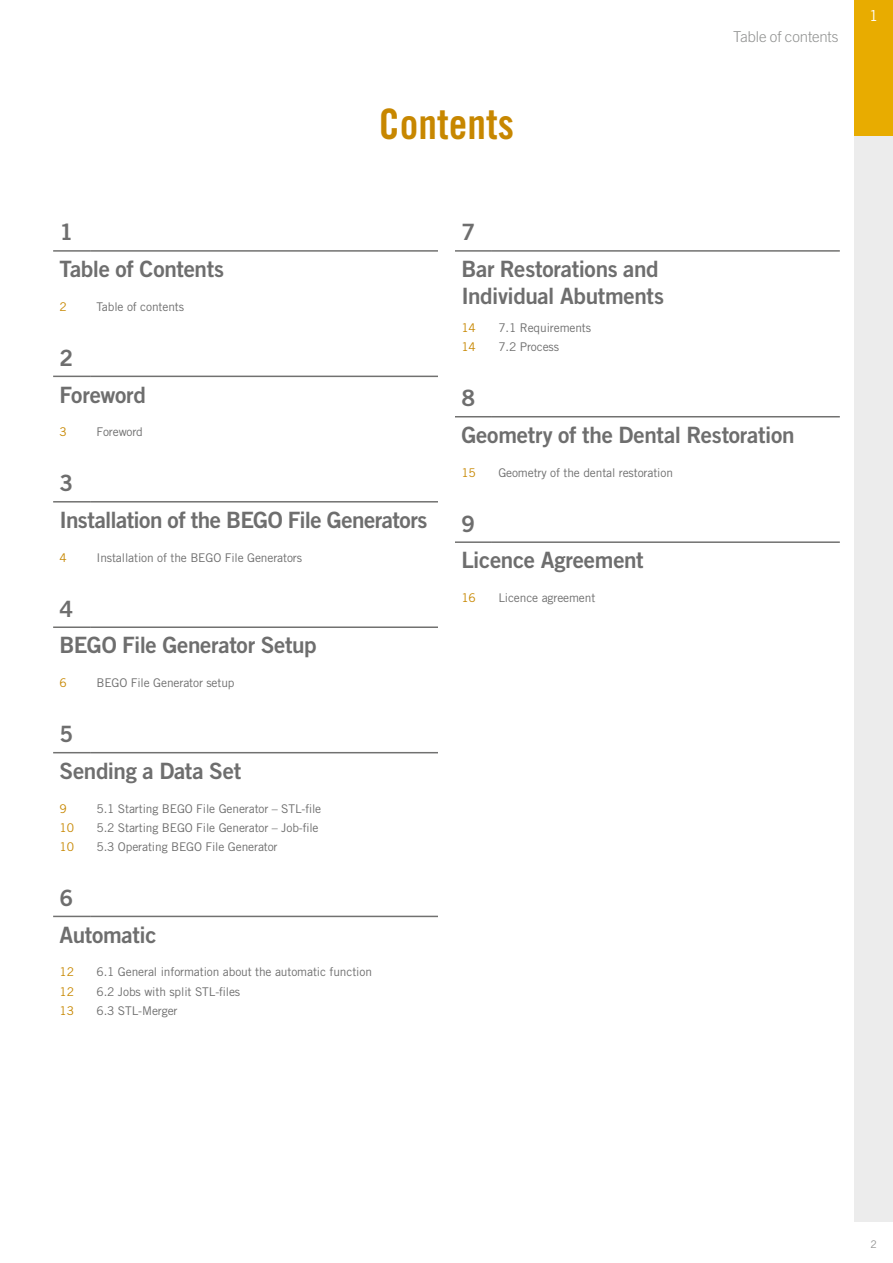
<style>
.page{position:relative;width:893px;height:1263px;background:#fff}
.page>*{position:absolute;margin:0;border:0;box-sizing:border-box;transform-origin:0 0}
.t1{font:42px "Trade Gothic LT Std Bd Cn 20";color:#c78700}
.t2{font:22.5px/36.9px "Trade Gothic LT Pro Bd 2";letter-spacing:-.015em;color:#6e6e6e}
.t3{font:300 15px "Trade Gothic LT Pro";letter-spacing:-.005em;color:#919291}
.t4{font:15px "Trade Gothic LT Pro";color:#fff}
.t5{font:12px "Trade Gothic LT Pro";letter-spacing:-.01em;color:#6e6e6e}
.t6{font:12px "Trade Gothic LT Pro";letter-spacing:-.01em;color:#c78700}
.t7{font:10.5px "Trade Gothic LT Pro";color:#919291}
</style>
<div class="page">
<div style="left:855px;top:0;width:38px;height:1221px;background:#ececec"></div>
<hr style="left:53px;top:250px;width:37px;height:2px;background:#717170">
<hr style="left:90px;top:250px;width:348px;height:2px;background:#717170">
<hr style="left:53px;top:376px;width:37px;height:1px;background:#717170">
<hr style="left:90px;top:376px;width:348px;height:1px;background:#717170">
<hr style="left:53px;top:501px;width:37px;height:1px;background:#717170">
<hr style="left:90px;top:501px;width:348px;height:1px;background:#717170">
<hr style="left:53px;top:626px;width:37px;height:2px;background:#717170">
<hr style="left:90px;top:626px;width:348px;height:2px;background:#717170">
<hr style="left:53px;top:752px;width:37px;height:1px;background:#717170">
<hr style="left:90px;top:752px;width:348px;height:1px;background:#717170">
<hr style="left:53px;top:916px;width:37px;height:1px;background:#717170">
<hr style="left:90px;top:916px;width:348px;height:1px;background:#717170">
<hr style="left:455px;top:250px;width:37px;height:2px;background:#717170">
<hr style="left:492px;top:250px;width:348px;height:2px;background:#717170">
<hr style="left:455px;top:416px;width:37px;height:1px;background:#717170">
<hr style="left:492px;top:416px;width:348px;height:1px;background:#717170">
<hr style="left:455px;top:541px;width:37px;height:2px;background:#717170">
<hr style="left:492px;top:541px;width:348px;height:2px;background:#717170">
<div style="left:855px;top:0;width:38px;height:136px;background:#e8ac00"></div>
<h1 class="t1" style="left:379px;top:98px;width:137px">Contents</h1>
<p class="t3" style="left:733px;top:28px;width:107px">Table of contents</p>
<p class="t4" style="left:869px;top:6px;width:11px">1</p>
<h2 class="t2" style="left:60px;top:213px;width:166px">1<br>Table of Contents</h2>
<p class="t6" style="left:60px;top:299px;width:9px">2</p>
<p class="t5" style="left:96px;top:299px;width:89px">Table of contents</p>
<h2 class="t2" style="left:60px;top:339px;width:88px">2<br>Foreword</h2>
<p class="t6" style="left:60px;top:425px;width:9px">3</p>
<p class="t5" style="left:96px;top:425px;width:48px">Foreword</p>
<h2 class="t2" style="left:60px;top:464px;width:370px">3<br>Installation of the BEGO File Generators</h2>
<p class="t6" style="left:60px;top:550px;width:9px">4</p>
<p class="t5" style="left:96px;top:550px;width:207px">Installation of the BEGO File Generators</p>
<h2 class="t2" style="left:60px;top:590px;width:259px">4<br>BEGO File Generator Setup</h2>
<p class="t6" style="left:60px;top:676px;width:9px">6</p>
<p class="t5" style="left:96px;top:676px;width:140px">BEGO File Generator setup</p>
<h2 class="t2" style="left:60px;top:715px;width:183px">5<br>Sending a Data Set</h2>
<p class="t6" style="left:60px;top:801px;width:9px">9</p>
<p class="t5" style="left:96px;top:801px;width:226px">5.1 Starting BEGO File Generator – STL-file</p>
<p class="t6" style="left:60px;top:820px;width:16px">10</p>
<p class="t5" style="left:96px;top:820px;width:224px">5.2 Starting BEGO File Generator – Job-file</p>
<p class="t6" style="left:60px;top:839px;width:16px">10</p>
<p class="t5" style="left:96px;top:839px;width:183px">5.3 Operating BEGO File Generator</p>
<h2 class="t2" style="left:60px;top:879px;width:99px">6<br>Automatic</h2>
<p class="t6" style="left:60px;top:965px;width:16px">12</p>
<p class="t5" style="left:96px;top:965px;width:277px">6.1 General information about the automatic function</p>
<p class="t6" style="left:60px;top:984px;width:16px">12</p>
<p class="t5" style="left:96px;top:984px;width:145px">6.2 Jobs with split STL-files</p>
<p class="t6" style="left:60px;top:1003px;width:16px">13</p>
<p class="t5" style="left:96px;top:1003px;width:83px">6.3 STL-Merger</p>
<h2 class="t2" style="left:461px;top:213px;width:199px">7<br>Bar Restorations and</h2>
<h2 class="t2" style="left:461px;top:277px;width:204px">Individual Abutments</h2>
<p class="t6" style="left:461px;top:321px;width:16px">14</p>
<p class="t5" style="left:498px;top:321px;width:94px">7.1 Requirements</p>
<p class="t6" style="left:461px;top:340px;width:16px">14</p>
<p class="t5" style="left:498px;top:340px;width:62px">7.2 Process</p>
<h2 class="t2" style="left:461px;top:379px;width:335px">8<br>Geometry of the Dental Restoration</h2>
<p class="t6" style="left:461px;top:465px;width:16px">15</p>
<p class="t5" style="left:498px;top:465px;width:176px">Geometry of the dental restoration</p>
<h2 class="t2" style="left:461px;top:505px;width:184px">9<br>Licence Agreement</h2>
<p class="t6" style="left:461px;top:591px;width:16px">16</p>
<p class="t5" style="left:498px;top:591px;width:99px">Licence agreement</p>
<p class="t7" style="left:871px;top:1237px;width:8px">2</p>
</div>
